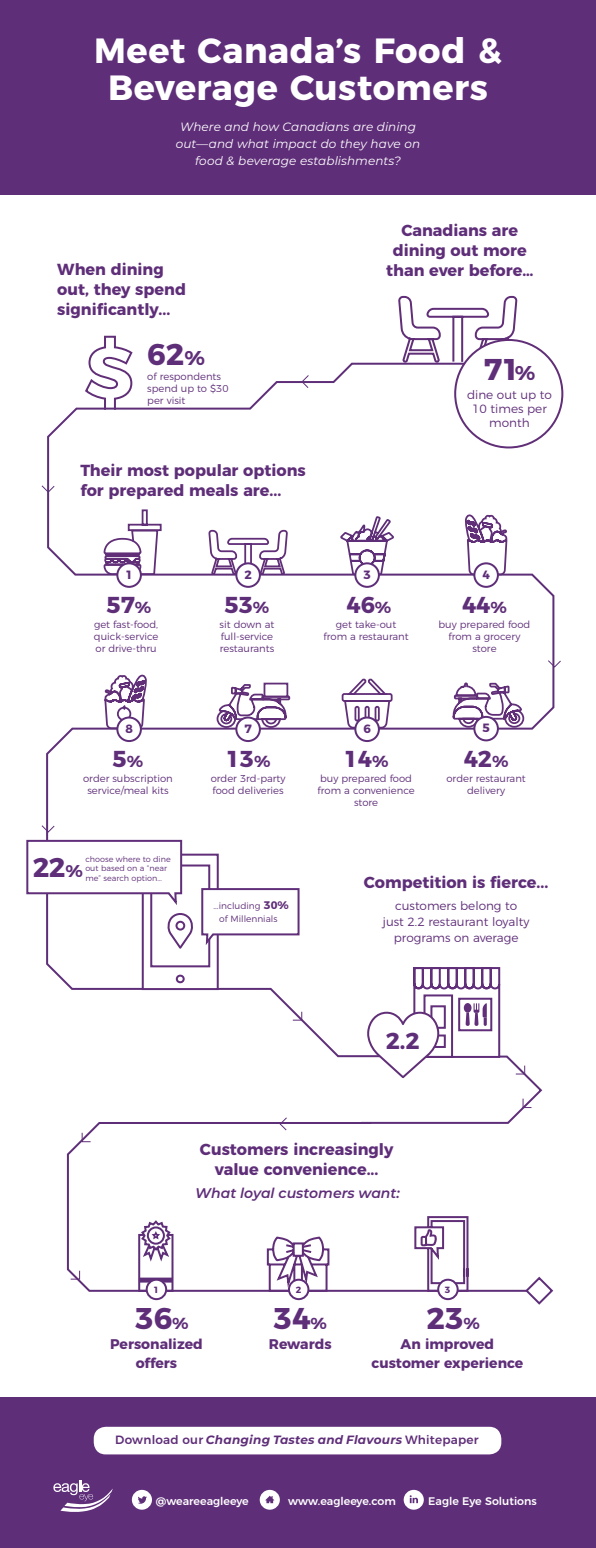
<style>
.page{position:relative;width:596px;height:1548px;background:#fff}
.page>*{position:absolute;margin:0;border:0;box-sizing:border-box;transform-origin:0 0}
.t1{font:700 35px/37px "Montserrat";letter-spacing:.015em;color:#fff;text-align:center}
.t2{font:700 30px "Montserrat";color:#5f2e79}
.t3{font:700 23px "Montserrat";color:#5f2e79}
.t4{font:700 16px/20px "Montserrat";color:#5f2e79}
.t5{font:700 14px/19px "Montserrat";color:#5f2e79;text-align:center}
.t6{font:italic 600 14px "Montserrat";color:#5f2e79}
.t7{font:italic 12px/17px "Montserrat";letter-spacing:.005em;color:#fff;text-align:center}
.t8{font:300 12px/14.4px "Montserrat";color:#5f2e79;text-align:center}
.t9{font:italic 700 12px "Montserrat";letter-spacing:.02em;color:#5f2e79}
.t10{font:700 12px "Montserrat";color:#5f2e79}
.t11{font:500 11px "Montserrat";color:#fff}
.t12{font:300 10px/12px "Montserrat";color:#5f2e79;text-align:center}
.t13{font:300 9px/13px "Montserrat";color:#5f2e79}
.t14{font:700 9px "Montserrat";color:#5f2e79}
.t15{font:300 8px "Montserrat";color:#5f2e79}
.s1{font-size:20px}
.s2{font-size:16px}
.s3{font-weight:700;font-size:11px}
.s4{font-weight:500;font-style:normal}
</style>
<div class="page">
<div style="left:0;top:1397px;width:595px;height:151px;background:#5f2e79"></div>
<div style="left:0;top:0;width:595px;height:195px;background:#5f2e79"></div>
<div style="left:94px;top:1427px;width:407px;height:27px;background:#fff;border-radius:12px"></div>
<svg style="left:132px;top:1490px;width:20px;height:19px"></svg>
<svg style="left:259px;top:1490px;width:21px;height:19px"></svg>
<svg style="left:403px;top:1490px;width:20px;height:19px"></svg>
<svg style="left:46px;top:362px;width:509px;height:696px"></svg>
<svg style="left:66px;top:1122px;width:457px;height:170px"></svg>
<svg style="left:137px;top:1213px;width:37px;height:80px"></svg>
<svg style="left:266px;top:1141px;width:64px;height:160px"></svg>
<svg style="left:53px;top:1480px;width:60px;height:32px"></svg>
<svg style="left:84px;top:335px;width:50px;height:77px"></svg>
<svg style="left:396px;top:295px;width:122px;height:70px"></svg>
<div style="left:455px;top:340px;width:107px;height:107px;background:#fff;border-radius:50%"></div>
<div style="left:454px;top:339px;width:109px;height:109px;border:2px solid #612e78;border-radius:50%"></div>
<div style="left:117px;top:563px;width:24px;height:24px;background:#fff;border-radius:50%"></div>
<div style="left:116px;top:562px;width:26px;height:26px;border:2px solid #5f2e79;border-radius:50%"></div>
<div style="left:117px;top:717px;width:24px;height:24px;background:#fff;border-radius:50%"></div>
<div style="left:116px;top:716px;width:26px;height:26px;border:2px solid #5f2e79;border-radius:50%"></div>
<div style="left:236px;top:563px;width:24px;height:24px;background:#fff;border-radius:50%"></div>
<div style="left:235px;top:562px;width:26px;height:26px;border:2px solid #5f2e79;border-radius:50%"></div>
<div style="left:236px;top:717px;width:24px;height:24px;background:#fff;border-radius:50%"></div>
<div style="left:235px;top:716px;width:26px;height:26px;border:2px solid #5f2e79;border-radius:50%"></div>
<div style="left:355px;top:563px;width:23px;height:24px;background:#fff;border-radius:50%"></div>
<div style="left:354px;top:562px;width:25px;height:26px;border:2px solid #5f2e79;border-radius:50%"></div>
<div style="left:355px;top:717px;width:23px;height:24px;background:#fff;border-radius:50%"></div>
<div style="left:354px;top:716px;width:25px;height:26px;border:2px solid #5f2e79;border-radius:50%"></div>
<div style="left:474px;top:563px;width:23px;height:24px;background:#fff;border-radius:50%"></div>
<div style="left:473px;top:562px;width:25px;height:26px;border:2px solid #5f2e79;border-radius:50%"></div>
<div style="left:474px;top:717px;width:23px;height:23px;background:#fff;border-radius:50%"></div>
<div style="left:473px;top:716px;width:25px;height:25px;border:2px solid #5f2e79;border-radius:50%"></div>
<div style="left:142px;top:853px;width:76px;height:137px;background:#fff;border:2px solid #612e7a"></div>
<svg style="left:26px;top:839px;width:274px;height:145px"></svg>
<svg style="left:523px;top:1276px;width:31px;height:29px"></svg>
<div style="left:147px;top:1279px;width:19px;height:20px;background:#fff;border-radius:50%"></div>
<div style="left:146px;top:1278px;width:21px;height:22px;border:2px solid #5f2e79;border-radius:50%"></div>
<div style="left:289px;top:1279px;width:19px;height:20px;background:#fff;border-radius:50%"></div>
<div style="left:288px;top:1278px;width:21px;height:22px;border:2px solid #5f2e79;border-radius:50%"></div>
<svg style="left:413px;top:1215px;width:56px;height:78px"></svg>
<div style="left:438px;top:1279px;width:19px;height:20px;background:#fff;border-radius:50%"></div>
<div style="left:437px;top:1278px;width:21px;height:22px;border:2px solid #5f2e79;border-radius:50%"></div>
<svg style="left:300px;top:374px;width:9px;height:15px"></svg>
<svg style="left:41px;top:484px;width:15px;height:9px"></svg>
<svg style="left:41px;top:824px;width:15px;height:9px"></svg>
<svg style="left:291px;top:1011px;width:11px;height:10px"></svg>
<svg style="left:70px;top:1269px;width:11px;height:11px"></svg>
<svg style="left:359px;top:893px;width:184px;height:232px"></svg>
<svg style="left:279px;top:1117px;width:9px;height:14px"></svg>
<svg style="left:81px;top:1132px;width:10px;height:11px"></svg>
<svg style="left:546px;top:659px;width:15px;height:9px"></svg>
<h1 class="t1" style="left:94px;top:29px;width:409px">Meet Canada’s Food &amp;<br>Beverage Customers</h1>
<p class="t7" style="left:176px;top:117px;width:246px">Where and how Canadians are dining out—and what impact do they have on food &amp; beverage establishments?</p>
<h3 class="t4" style="left:392px;top:219px;width:135px;text-align:center">Canadians are dining out more</h3>
<h3 class="t4" style="left:57px;top:258px;width:108px">When dining</h3>
<h3 class="t4" style="left:386px;top:259px;width:148px">than ever before…</h3>
<h3 class="t4" style="left:57px;top:278px;width:130px">out, they spend significantly...</h3>
<h2 class="t2" style="left:147px;top:330px;width:59px">62<span class="s1">%</span></h2>
<p class="t12" style="left:147px;top:369px;width:83px;text-align:left">of respondents spend up to $30 per visit</p>
<h3 class="t4" style="left:81px;top:459px;width:226px">Their most popular options for prepared meals are...</h3>
<p class="t10" style="left:125px;top:565px;width:9px">1</p>
<h3 class="t3" style="left:106px;top:586px;width:46px">57<span class="s2">%</span></h3>
<p class="t12" style="left:94px;top:618px;width:66px;text-align:justify">get fast-food, quick-service or drive-thru</p>
<p class="t10" style="left:244px;top:565px;width:9px">2</p>
<h3 class="t3" style="left:224px;top:586px;width:46px">53<span class="s2">%</span></h3>
<p class="t12" style="left:219px;top:618px;width:56px;text-align:left">sit down at full-service restaurants</p>
<p class="t10" style="left:363px;top:565px;width:9px">3</p>
<h3 class="t3" style="left:346px;top:586px;width:46px">46<span class="s2">%</span></h3>
<p class="t12" style="left:323px;top:618px;width:87px">get take-out from a restaurant</p>
<h2 class="t2" style="left:483px;top:344px;width:53px">71<span class="s1">%</span></h2>
<p class="t8" style="left:466px;top:386px;width:86px">dine out up to<br>10 times per month</p>
<p class="t10" style="left:482px;top:565px;width:9px">4</p>
<h3 class="t3" style="left:461px;top:586px;width:46px">44<span class="s2">%</span></h3>
<p class="t12" style="left:438px;top:618px;width:93px">buy prepared food from a grocery store</p>
<p class="t10" style="left:125px;top:719px;width:9px">8</p>
<h3 class="t3" style="left:113px;top:740px;width:32px">5<span class="s2">%</span></h3>
<p class="t12" style="left:83px;top:771px;width:91px">order subscription service/meal kits</p>
<p class="t15" style="left:85px;top:853px;width:87px">choose where to dine</p>
<p class="t15" style="left:85px;top:862px;width:83px">out based on a “near</p>
<p class="t15" style="left:33px;top:872px;width:130px"><sup>22</sup><sup>%</sup> me” search option…</p>
<p class="t10" style="left:244px;top:719px;width:9px">7</p>
<p class="t10" style="left:363px;top:719px;width:9px">6</p>
<p class="t10" style="left:482px;top:718px;width:9px">5</p>
<h3 class="t3" style="left:225px;top:740px;width:46px">13<span class="s2">%</span></h3>
<p class="t12" style="left:210px;top:771px;width:76px;text-align:left">order 3rd-party food deliveries</p>
<h3 class="t3" style="left:343px;top:740px;width:46px">14<span class="s2">%</span></h3>
<p class="t12" style="left:317px;top:771px;width:98px">buy prepared food from a convenience store</p>
<h3 class="t3" style="left:463px;top:740px;width:46px">42<span class="s2">%</span></h3>
<p class="t12" style="left:446px;top:771px;width:81px">order restaurant delivery</p>
<h3 class="t4" style="left:364px;top:871px;width:186px">Competition is fierce...</h3>
<p class="t13" style="left:219px;top:899px;width:71px;text-indent:-6px">…including <span class="s3">30% </span>of Millennials</p>
<p class="t8" style="left:382px;top:896px;width:148px;line-height:16px">customers belong to<br>just 2.2 restaurant loyalty programs on average</p>
<h3 class="t3" style="left:385px;top:1022px;width:36px">2.2</h3>
<h3 class="t4" style="left:200px;top:1138px;width:195px;text-align:center">Customers increasingly value convenience...</h3>
<h3 class="t6" style="left:195px;top:1183px;width:206px">What loyal customers want:</h3>
<p class="t14" style="left:153px;top:1282px;width:7px">1</p>
<p class="t14" style="left:295px;top:1282px;width:7px">2</p>
<p class="t14" style="left:444px;top:1282px;width:7px">3</p>
<h2 class="t2" style="left:135px;top:1294px;width:55px">36<span class="s2">%</span></h2>
<h2 class="t2" style="left:273px;top:1294px;width:55px">34<span class="s2">%</span></h2>
<h2 class="t2" style="left:426px;top:1294px;width:55px">23<span class="s2">%</span></h2>
<h3 class="t5" style="left:110px;top:1333px;width:94px">Personalized offers</h3>
<h3 class="t5" style="left:269px;top:1333px;width:64px">Rewards</h3>
<h3 class="t5" style="left:371px;top:1333px;width:153px">An improved customer experience</h3>
<p class="t9" style="left:115px;top:1431px;width:365px"><span class="s4">Download our</span> Changing Tastes and Flavours <span class="s4">Whitepaper</span></p>
<p class="t11" style="left:156px;top:1492px;width:94px">@weareeagleeye</p>
<p class="t11" style="left:288px;top:1492px;width:109px">www.eagleeye.com</p>
<p class="t11" style="left:428px;top:1492px;width:110px">Eagle Eye Solutions</p>
</div>
